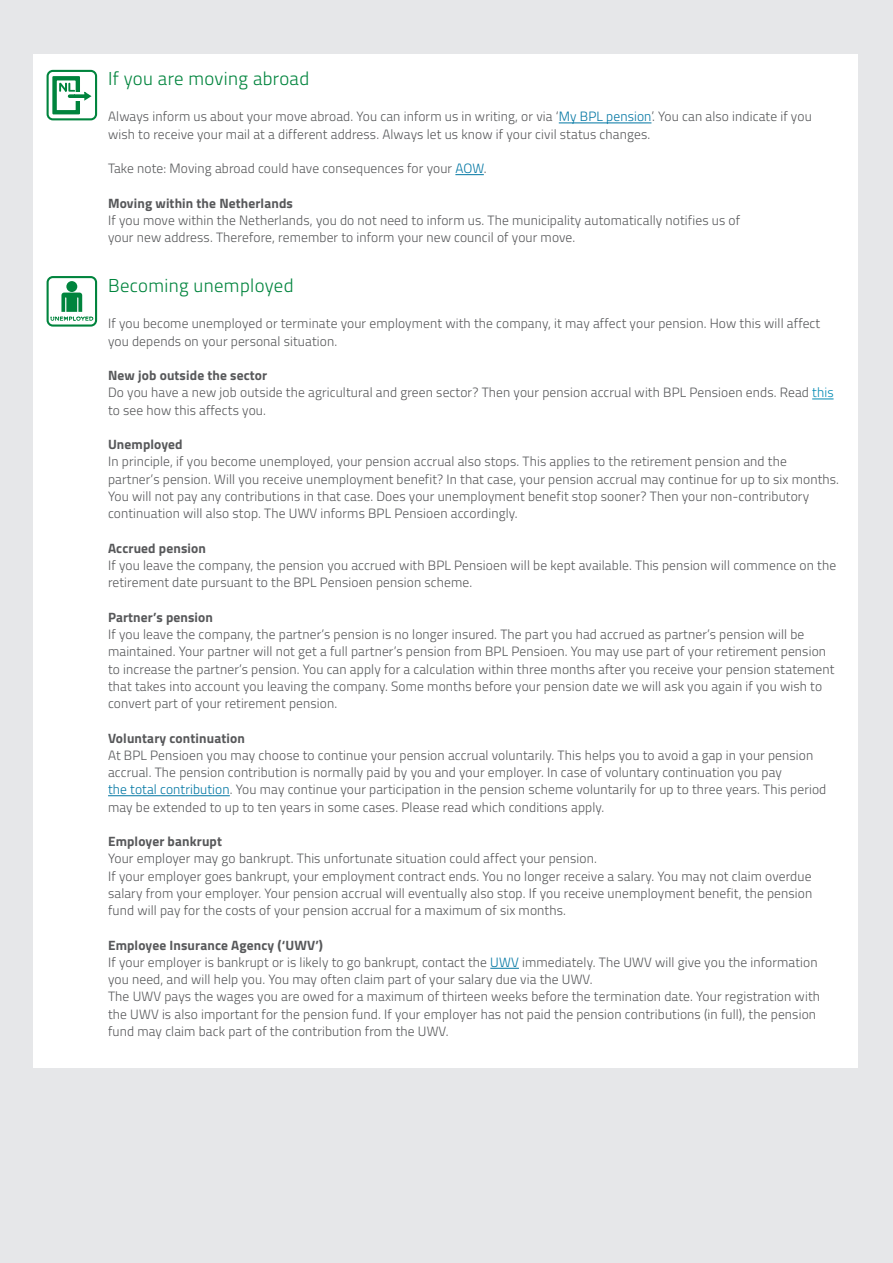
<style>
.page{position:relative;width:893px;height:1263px;background:#e6e7e9}
.page>*{position:absolute;margin:0;border:0;box-sizing:border-box;transform-origin:0 0}
.t1{font:300 18.75px "Titillium";letter-spacing:.02em;color:#00843d}
.t2{font:300 13.5px/17.2px "Titillium";letter-spacing:.01em;color:#57585a}
.t3{font:700 13.5px "Titillium";letter-spacing:.01em;color:#57585a}
.s1{color:#0076a3}
.s2{font-weight:700}
.s3{color:#008ab3}
</style>
<div class="page">
<div style="left:33px;top:54px;width:825px;height:1013px;background:#fff"></div>
<hr style="left:559px;top:123px;width:92px;height:1px;background:#0076a3">
<svg style="left:455px;top:174px;width:29px;height:1px"></svg>
<svg style="left:812px;top:399px;width:22px;height:1px"></svg>
<hr style="left:108px;top:795px;width:122px;height:1px;background:#0076a3">
<svg style="left:490px;top:968px;width:29px;height:1px"></svg>
<svg style="left:47px;top:276px;width:50px;height:51px"></svg>
<svg style="left:47px;top:70px;width:50px;height:50px"></svg>
<svg style="left:70px;top:94px;width:17px;height:4px"></svg>
<h1 class="t1" style="left:108px;top:65px;width:203px">If you are moving abroad</h1>
<p class="t2" style="left:108px;top:107px;width:705px">Always inform us about your move abroad. You can inform us in writing, or via ‘<span class="s1">My BPL pension</span>’. You can also indicate if you wish to receive your mail at a different address. Always let us know if your civil status changes.</p>
<p class="t2" style="left:108px;top:159px;width:380px">Take note: Moving abroad could have consequences for your <span class="s1">AOW</span>.</p>
<p class="t3" style="left:108px;top:193px;width:186px">Moving within the Netherlands</p>
<p class="t2" style="left:108px;top:211px;width:634px">If you move within the Netherlands, you do not need to inform us. The municipality automatically notifies us of your new address. Therefore, remember to inform your new council of your move.</p>
<h1 class="t1" style="left:108px;top:272px;width:187px">Becoming unemployed</h1>
<p class="t2" style="left:108px;top:314px;width:714px">If you become unemployed or terminate your employment with the company, it may affect your pension. How this will affect you depends on your personal situation.</p>
<p class="t2" style="left:108px;top:366px;width:727px"><span class="s2">New job outside the sector<br></span>Do you have a new job outside the agricultural and green sector? Then your pension accrual with BPL Pensioen ends. Read <span class="s3">this </span>to see how this affects you.</p>
<p class="t3" style="left:108px;top:434px;width:76px">Unemployed</p>
<p class="t2" style="left:108px;top:452px;width:732px">In principle, if you become unemployed, your pension accrual also stops. This applies to the retirement pension and the partner’s pension. Will you receive unemployment benefit? In that case, your pension accrual may continue for up to six months.<br>You will not pay any contributions in that case. Does your unemployment benefit stop sooner? Then your non-contributory continuation will also stop. The UWV informs BPL Pensioen accordingly.</p>
<p class="t3" style="left:108px;top:538px;width:99px">Accrued pension</p>
<p class="t2" style="left:108px;top:556px;width:730px">If you leave the company, the pension you accrued with BPL Pensioen will be kept available. This pension will commence on the retirement date pursuant to the BPL Pensioen pension scheme.</p>
<p class="t3" style="left:108px;top:607px;width:106px">Partner’s pension</p>
<p class="t2" style="left:108px;top:625px;width:728px">If you leave the company, the partner’s pension is no longer insured. The part you had accrued as partner’s pension will be maintained. Your partner will not get a full partner’s pension from BPL Pensioen. You may use part of your retirement pension to increase the partner’s pension. You can apply for a calculation within three months after you receive your pension statement that takes into account you leaving the company. Some months before your pension date we will ask you again if you wish to convert part of your retirement pension.</p>
<p class="t3" style="left:108px;top:727px;width:138px">Voluntary continuation</p>
<p class="t2" style="left:108px;top:746px;width:720px">At BPL Pensioen you may choose to continue your pension accrual voluntarily. This helps you to avoid a gap in your pension accrual. The pension contribution is normally paid by you and your employer. In case of voluntary continuation you pay<br><span class="s1">the total contribution</span>. You may continue your participation in the pension scheme voluntarily for up to three years. This period may be extended to up to ten years in some cases. Please read which conditions apply.</p>
<p class="t3" style="left:108px;top:831px;width:115px">Employer bankrupt</p>
<p class="t2" style="left:108px;top:849px;width:706px">Your employer may go bankrupt. This unfortunate situation could affect your pension.<br>If your employer goes bankrupt, your employment contract ends. You no longer receive a salary. You may not claim overdue salary from your employer. Your pension accrual will eventually also stop. If you receive unemployment benefit, the pension fund will pay for the costs of your pension accrual for a maximum of six months.</p>
<p class="t2" style="left:108px;top:936px;width:713px"><span class="s2">Employee Insurance Agency (‘UWV’)<br></span>If your employer is bankrupt or is likely to go bankrupt, contact the <span class="s1">UWV</span> immediately. The UWV will give you the information you need, and will help you. You may often claim part of your salary due via the UWV.<br>The UWV pays the wages you are owed for a maximum of thirteen weeks before the termination date. Your registration with the UWV is also important for the pension fund. If your employer has not paid the pension contributions (in full), the pension fund may claim back part of the contribution from the UWV.</p>
</div>
